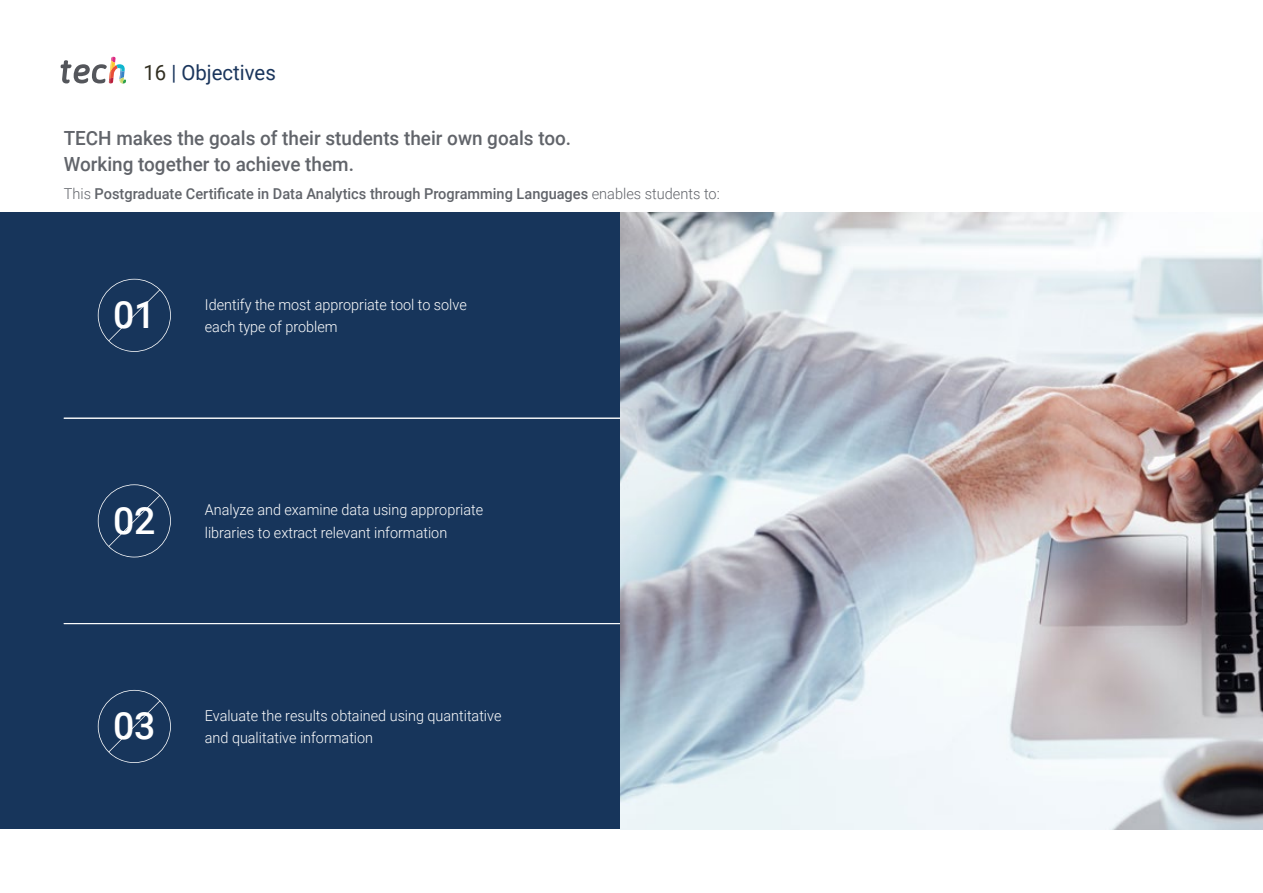
<style>
.page{position:relative;width:1263px;height:893px;background:#fff}
.page>*{position:absolute;margin:0;border:0;box-sizing:border-box;transform-origin:0 0}
.t1{font:500 37.5px "Roboto";color:#fff}
.t2{font:21px "Roboto";color:#1a355c}
.t3{font:500 19.5px/25.5px "Roboto";color:#61646a}
.t4{font:300 15px/22.5px "Roboto";color:#fff;scale:.96 1}
.t5{font:500 15px "Roboto";color:#61646a}
.s1{color:#312e20}
.s2{font-weight:300}
</style>
<div class="page">
<svg style="left:61px;top:57px;width:65px;height:27px"></svg>
<div style="left:0;top:213px;width:621px;height:616px;background:#17355b"></div>
<svg style="left:98px;top:279px;width:73px;height:73px"></svg>
<svg style="left:98px;top:484px;width:73px;height:73px"></svg>
<svg style="left:98px;top:690px;width:73px;height:73px"></svg>
<hr style="left:64px;top:418px;width:1199px;height:1px;background:#fff">
<hr style="left:64px;top:623px;width:1199px;height:1px;background:#fff">
<img style="left:621px;top:213px;width:642px;height:616px">
<h2 class="t2" style="left:144px;top:57px;width:134px"><span class="s1">16</span> | Objectives</h2>
<h3 class="t3" style="left:64px;top:125px;width:509px">TECH makes the goals of their students their own goals too.<br>Working together to achieve them.</h3>
<p class="t5" style="left:64px;top:184px;width:657px"><span class="s2">This</span> Postgraduate Certificate in Data Analytics through Programming Languages <span class="s2">enables students to:</span></p>
<h1 class="t1" style="left:113px;top:288px;width:44px">01</h1>
<p class="t4" style="left:205px;top:293px;width:274px">Identify the most appropriate tool to solve each type of problem</p>
<h1 class="t1" style="left:113px;top:494px;width:44px">02</h1>
<p class="t4" style="left:205px;top:498px;width:291px">Analyze and examine data using appropriate libraries to extract relevant information</p>
<h1 class="t1" style="left:113px;top:699px;width:44px">03</h1>
<p class="t4" style="left:205px;top:704px;width:310px">Evaluate the results obtained using quantitative and qualitative information</p>
</div>
